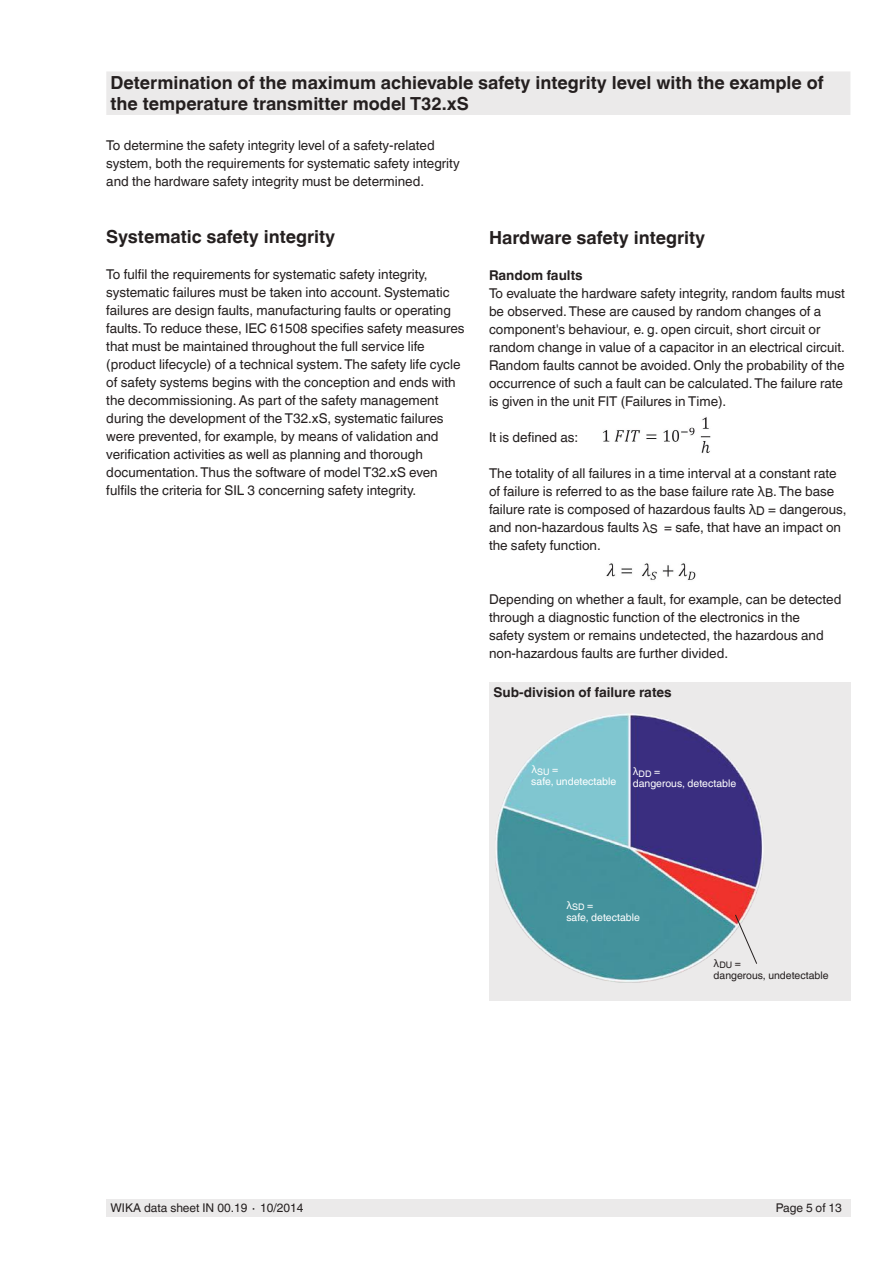
<style>
.page{position:relative;width:893px;height:1263px;background:#fff}
.page>*{position:absolute;margin:0;border:0;box-sizing:border-box;transform-origin:0 0}
.t1{font:700 18px/21px "Helvetica World";color:#241f1f}
.t2{font:13.5px/18px "Helvetica World";color:#241f1f}
.t3{font:700 13.5px "Helvetica World";color:#241f1f}
.t4{font:12px "Helvetica World";color:#241f1f}
.t5{font:10.5px/12px "Helvetica World";color:#fff}
.t6{font:10.5px/12px "Helvetica World";color:#241f1f}
</style>
<div class="page">
<div style="left:106px;top:1199px;width:744px;height:17px;background:#ebeaea"></div>
<div style="left:489px;top:682px;width:361px;height:318px;background:#ebeaea"></div>
<div style="left:106px;top:71px;width:744px;height:44px;background:#ebeaea"></div>
<img style="left:603px;top:417px;width:108px;height:36px">
<img style="left:606px;top:563px;width:90px;height:17px">
<img style="left:495px;top:713px;width:269px;height:270px">
<svg style="left:734px;top:914px;width:24px;height:51px"></svg>
<h1 class="t1" style="left:111px;top:73px;width:715px">Determination of the maximum achievable safety integrity level with the example of the temperature transmitter model T32.xS</h1>
<p class="t2" style="left:106px;top:136px;width:355px">To determine the safety integrity level of a safety-related system, both the requirements for systematic safety integrity and the hardware safety integrity must be determined.</p>
<h1 class="t1" style="left:106px;top:226px;width:230px">Systematic safety integrity</h1>
<p class="t2" style="left:106px;top:265px;width:360px">To fulfil the requirements for systematic safety integrity, systematic failures must be taken into account. Systematic failures are design faults, manufacturing faults or operating faults. To reduce these, IEC 61508 specifies safety measures that must be maintained throughout the full service life (product lifecycle) of a technical system. The safety life cycle of safety systems begins with the conception and ends with the decommissioning. As part of the safety management during the development of the T32.xS, systematic failures were prevented, for example, by means of validation and verification activities as well as planning and thorough documentation. Thus the software of model T32.xS even fulfils the criteria for SIL 3 concerning safety integrity.</p>
<h1 class="t1" style="left:489px;top:227px;width:218px">Hardware safety integrity</h1>
<p class="t3" style="left:489px;top:267px;width:95px">Random faults</p>
<p class="t2" style="left:489px;top:284px;width:358px">To evaluate the hardware safety integrity, random faults must be observed. These are caused by random changes of a component's behaviour, e. g. open circuit, short circuit or random change in value of a capacitor in an electrical circuit.<br>Random faults cannot be avoided. Only the probability of the occurrence of such a fault can be calculated. The failure rate is given in the unit FIT (Failures in Time).</p>
<p class="t2" style="left:489px;top:428px;width:91px">It is defined as:</p>
<p class="t2" style="left:489px;top:464px;width:359px">The totality of all failures in a time interval at a constant rate of failure is referred to as the base failure rate λ<sub>B</sub>. The base failure rate is composed of hazardous faults λ<sub>D</sub> = dangerous, and non-hazardous faults λ<sub>S</sub> = safe, that have an impact on the safety function.</p>
<p class="t2" style="left:489px;top:590px;width:354px">Depending on whether a fault, for example, can be detected through a diagnostic function of the electronics in the<br>safety system or remains undetected, the hazardous and non-hazardous faults are further divided.</p>
<p class="t3" style="left:494px;top:685px;width:180px">Sub-division of failure rates</p>
<p class="t5" style="left:531px;top:763px;width:87px">λ<sub>SU</sub> =<br>safe, undetectable</p>
<p class="t5" style="left:633px;top:766px;width:105px">λ<sub>DD</sub> =<br>dangerous, detectable</p>
<p class="t5" style="left:566px;top:899px;width:75px">λ<sub>SD</sub> =<br>safe, detectable</p>
<p class="t6" style="left:714px;top:957px;width:116px">λ<sub>DU</sub> =<br>dangerous, undetectable</p>
<p class="t4" style="left:111px;top:1201px;width:195px">WIKA data sheet IN 00.19 ∙ 10/2014</p>
<p class="t4" style="left:776px;top:1201px;width:68px">Page 5 of 13</p>
</div>
